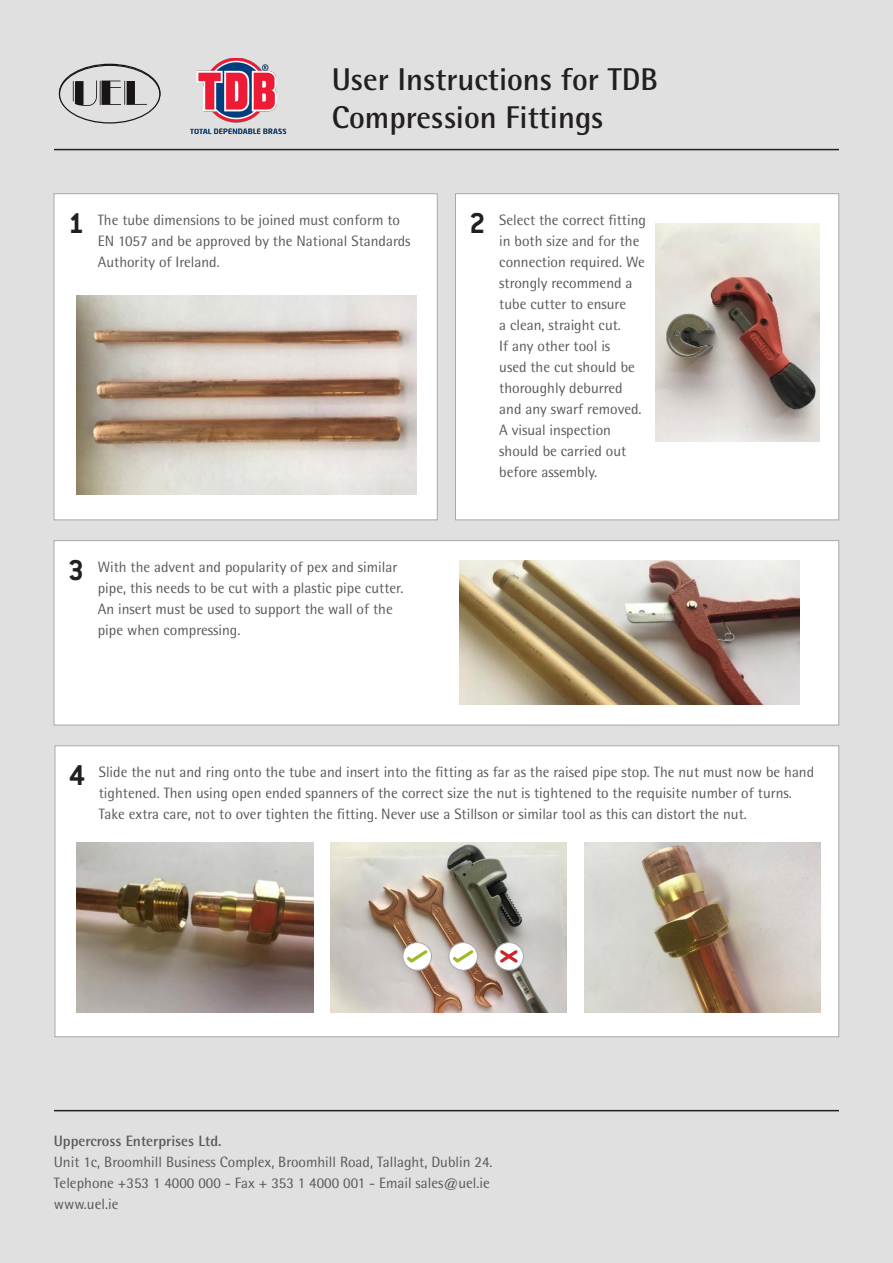
<style>
.page{position:relative;width:893px;height:1263px;background:#e0e0e0}
.page>*{position:absolute;margin:0;border:0;box-sizing:border-box;transform-origin:0 0}
.t1{font:700 31.5px/37.8px "Rotis Semi Sans";color:#231f20}
.t2{font:700 31.5px "Conduit ITC";color:#231f20}
.t3{font:15px/21px "Rotis Semi Sans";color:#57585a}
.t4{font:700 15px "Rotis Semi Sans";color:#57585a}
</style>
<div class="page">
<hr style="left:54px;top:149px;width:785px;height:1px;background:#231f20">
<hr style="left:54px;top:1110px;width:785px;height:1px;background:#231f20">
<div style="left:54px;top:193px;width:383px;height:327px;background:#fff;border:1px solid #a8a9ad"></div>
<div style="left:54px;top:540px;width:785px;height:185px;background:#fff;border:1px solid #a8a9ad"></div>
<div style="left:55px;top:745px;width:784px;height:292px;background:#fff;border:1px solid #a8a9ad"></div>
<div style="left:455px;top:193px;width:384px;height:327px;background:#fff;border:1px solid #a8a9ad"></div>
<img style="left:77px;top:296px;width:340px;height:199px">
<img style="left:460px;top:560px;width:340px;height:144px">
<img style="left:77px;top:843px;width:236px;height:170px">
<img style="left:330px;top:843px;width:237px;height:170px">
<img style="left:584px;top:843px;width:237px;height:170px">
<img style="left:656px;top:224px;width:163px;height:218px">
<img style="left:182px;top:54px;width:130px;height:82px">
<svg style="left:59px;top:64px;width:101px;height:60px"></svg>
<svg style="left:403px;top:942px;width:28px;height:28px"></svg>
<div style="left:403px;top:942px;width:29px;height:28px;border:1px solid #a8a9ad;border-radius:50%"></div>
<svg style="left:404px;top:947px;width:26px;height:18px"></svg>
<div style="left:449px;top:942px;width:28px;height:28px;background:#fff;border-radius:50%"></div>
<div style="left:449px;top:942px;width:29px;height:28px;border:1px solid #a8a9ad;border-radius:50%"></div>
<svg style="left:450px;top:947px;width:26px;height:18px"></svg>
<svg style="left:495px;top:942px;width:28px;height:28px"></svg>
<div style="left:495px;top:942px;width:29px;height:28px;border:1px solid #a8a9ad;border-radius:50%"></div>
<svg style="left:497px;top:947px;width:23px;height:18px"></svg>
<p class="t1" style="left:332px;top:60px;width:328px">User Instructions for TDB<br>Compression Fittings</p>
<p class="t2" style="left:68px;top:205px;width:17px">1</p>
<p class="t3" style="left:98px;top:209px;width:314px">The tube dimensions to be joined must conform to<br>EN 1057 and be approved by the National Standards<br>Authority of Ireland.</p>
<p class="t2" style="left:469px;top:205px;width:17px">2</p>
<p class="t3" style="left:499px;top:209px;width:148px">Select the correct fitting in both size and for the connection required. We strongly recommend a tube cutter to ensure<br>a clean, straight cut.<br>If any other tool is<br>used the cut should be thoroughly deburred and any swarf removed.<br>A visual inspection should be carried out before assembly.</p>
<p class="t2" style="left:68px;top:552px;width:17px">3</p>
<p class="t3" style="left:98px;top:556px;width:307px">With the advent and popularity of pex and similar pipe, this needs to be cut with a plastic pipe cutter.<br>An insert must be used to support the wall of the pipe when compressing.</p>
<p class="t2" style="left:69px;top:757px;width:17px">4</p>
<p class="t3" style="left:99px;top:761px;width:717px">Slide the nut and ring onto the tube and insert into the fitting as far as the raised pipe stop. The nut must now be hand tightened. Then using open ended spanners of the correct size the nut is tightened to the requisite number of turns.<br>Take extra care, not to over tighten the fitting. Never use a Stillson or similar tool as this can distort the nut.</p>
<p class="t4" style="left:54px;top:1132px;width:169px">Uppercross Enterprises Ltd.</p>
<p class="t3" style="left:54px;top:1151px;width:440px">Unit 1c, Broomhill Business Complex, Broomhill Road, Tallaght, Dublin 24.</p>
<p class="t3" style="left:54px;top:1172px;width:438px">Telephone +353 1 4000 000 - Fax + 353 1 4000 001 - Email sales@uel.ie</p>
<p class="t3" style="left:54px;top:1193px;width:66px">www.uel.ie</p>
</div>
